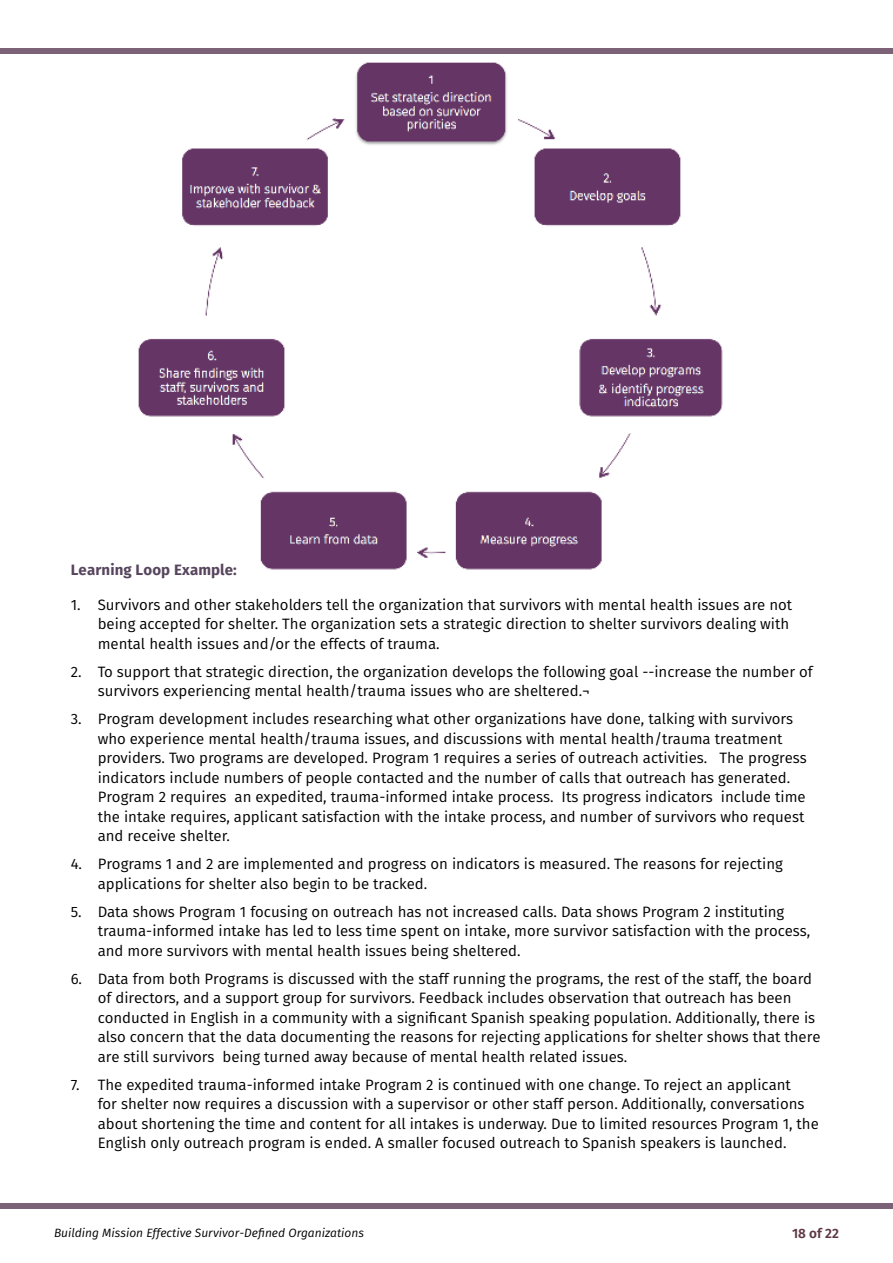
<style>
.page{position:relative;width:893px;height:1263px;background:#fff}
.page>*{position:absolute;margin:0;border:0;box-sizing:border-box;transform-origin:0 0}
.t1{font:15px/19.5px "Fira Sans";color:#000}
.t2{font:700 15px "Fira Sans";letter-spacing:.01em;color:#57455d}
.t3{font:600 13.5px "Fira Sans";color:#5f3844}
.t4{font:italic 12px "Fira Sans";color:#000}
</style>
<div class="page">
<div style="left:0;top:49px;width:893px;height:5px;background:#7b6277"></div>
<div style="left:0;top:1204px;width:893px;height:5px;background:#7b6277"></div>
<img style="left:138px;top:62px;width:585px;height:508px">
<p class="t2" style="left:71px;top:559px;width:168px">Learning Loop Example:</p>
<p class="t1" style="left:98px;top:596px;width:696px;text-indent:-27px">1. Survivors and other stakeholders tell the organization that survivors with mental health issues are not being accepted for shelter. The organization sets a strategic direction to shelter survivors dealing with mental health issues and/or the effects of trauma.</p>
<p class="t1" style="left:98px;top:663px;width:717px;text-indent:-27px">2. To support that strategic direction, the organization develops the following goal --increase the number of survivors experiencing mental health/trauma issues who are sheltered.¬</p>
<p class="t1" style="left:98px;top:710px;width:711px;text-indent:-27px">3. Program development includes researching what other organizations have done, talking with survivors who experience mental health/trauma issues, and discussions with mental health/trauma treatment providers. Two programs are developed. Program 1 requires a series of outreach activities. The progress indicators include numbers of people contacted and the number of calls that outreach has generated.<br>Program 2 requires an expedited, trauma-informed intake process. Its progress indicators include time the intake requires, applicant satisfaction with the intake process, and number of survivors who request and receive shelter.</p>
<p class="t1" style="left:98px;top:855px;width:687px;text-indent:-27px">4. Programs 1 and 2 are implemented and progress on indicators is measured. The reasons for rejecting applications for shelter also begin to be tracked.</p>
<p class="t1" style="left:98px;top:903px;width:714px;text-indent:-27px">5. Data shows Program 1 focusing on outreach has not increased calls. Data shows Program 2 instituting trauma-informed intake has led to less time spent on intake, more survivor satisfaction with the process, and more survivors with mental health issues being sheltered.</p>
<p class="t1" style="left:98px;top:970px;width:724px;text-indent:-27px">6. Data from both Programs is discussed with the staff running the programs, the rest of the staff, the board of directors, and a support group for survivors. Feedback includes observation that outreach has been conducted in English in a community with a significant Spanish speaking population. Additionally, there is also concern that the data documenting the reasons for rejecting applications for shelter shows that there are still survivors being turned away because of mental health related issues.</p>
<p class="t1" style="left:98px;top:1076px;width:723px;text-indent:-27px">7. The expedited trauma-informed intake Program 2 is continued with one change. To reject an applicant<br>for shelter now requires a discussion with a supervisor or other staff person. Additionally, conversations about shortening the time and content for all intakes is underway. Due to limited resources Program 1, the English only outreach program is ended. A smaller focused outreach to Spanish speakers is launched.</p>
<p class="t4" style="left:54px;top:1224px;width:311px">Building Mission Effective Survivor-Defined Organizations</p>
<p class="t3" style="left:792px;top:1224px;width:48px">18 of 22</p>
</div>
